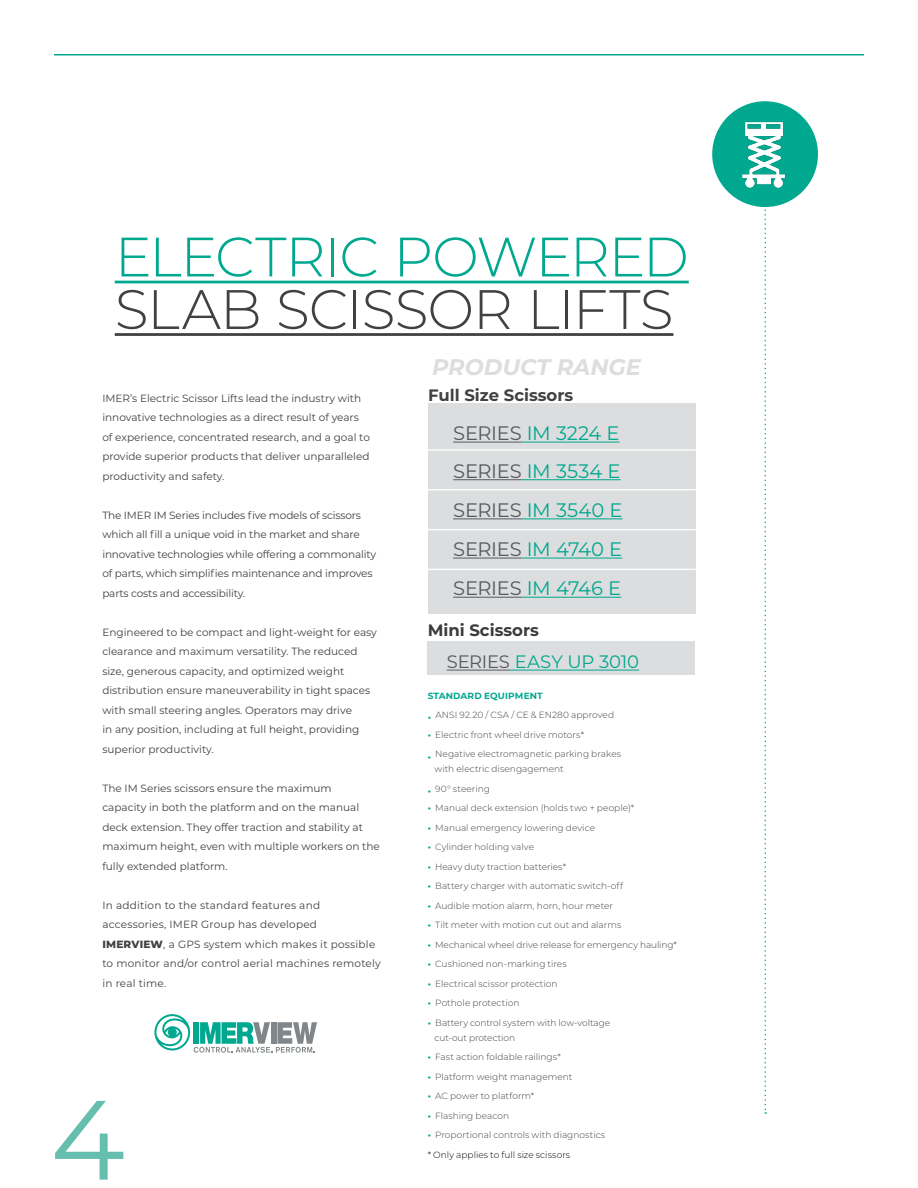
<style>
.page{position:relative;width:918px;height:1188px;background:#fff}
.page>*{position:absolute;margin:0;border:0;box-sizing:border-box;transform-origin:0 0}
.t1{font:112.5px "Montserrat";color:#66beae}
.t2{font:300 55.5px "Montserrat";letter-spacing:-.02em;color:#414042}
.t3{font:300 55.5px "Montserrat";letter-spacing:-.025em;color:#00a88f}
.t4{font:italic 700 22.5px "Montserrat";color:#dcddde}
.t5{font:19.5px/38.8px "Montserrat";letter-spacing:-.01em;color:#00a88f}
.t6{font:18px "Montserrat";letter-spacing:-.005em;color:#00a88f}
.t7{font:700 16.5px "Montserrat";color:#414042}
.t8{font:700 16.5px "Montserrat";color:#3c3a3b}
.t9{font:10.5px/19.5px "Montserrat";color:#414042}
.t10{font:10.5px/19.5px "Montserrat";letter-spacing:.02em;color:#414042}
.t11{font:300 9px/15px "Montserrat";letter-spacing:.005em;color:#414042}
.t12{font:700 9px "Montserrat";letter-spacing:.015em;color:#00a88f}
.s1{font-weight:800}
.s2{color:#58595b}
.s3{font-weight:700;color:#00a88f}
.s4{color:#000}
</style>
<div class="page">
<hr style="left:54px;top:54px;width:810px;height:2px;background:#00a88f">
<svg style="left:765px;top:209px;width:1px;height:905px"></svg>
<div style="left:428px;top:404px;width:268px;height:210px;background:#dcddde"></div>
<hr style="left:453px;top:442px;width:69px;height:1px;background:#58595b">
<hr style="left:522px;top:442px;width:98px;height:1px;background:#00a88f">
<hr style="left:453px;top:479px;width:69px;height:1px;background:#58595b">
<hr style="left:522px;top:479px;width:99px;height:1px;background:#00a88f">
<hr style="left:453px;top:518px;width:69px;height:1px;background:#58595b">
<hr style="left:522px;top:518px;width:101px;height:1px;background:#00a88f">
<hr style="left:453px;top:558px;width:69px;height:1px;background:#58595b">
<hr style="left:522px;top:558px;width:100px;height:1px;background:#00a88f">
<hr style="left:453px;top:597px;width:69px;height:1px;background:#58595b">
<hr style="left:522px;top:597px;width:99px;height:1px;background:#00a88f">
<hr style="left:428px;top:449px;width:268px;height:2px;background:#fff">
<hr style="left:428px;top:569px;width:268px;height:1px;background:#fff">
<hr style="left:428px;top:529px;width:268px;height:1px;background:#fff">
<hr style="left:428px;top:489px;width:268px;height:1px;background:#fff">
<img style="left:712px;top:101px;width:106px;height:106px;border-radius:53px">
<svg style="left:154px;top:1014px;width:163px;height:39px"></svg>
<div style="left:427px;top:641px;width:267px;height:34px;background:#dcddde"></div>
<hr style="left:447px;top:670px;width:63px;height:1px;background:#58595b">
<hr style="left:510px;top:670px;width:129px;height:1px;background:#00a88f">
<hr style="left:115px;top:281px;width:574px;height:2px;background:#00a88f">
<hr style="left:115px;top:333px;width:558px;height:3px;background:#414042">
<h2 class="t3" style="left:115px;top:219px;width:576px">ELECTRIC POWERED</h2>
<h2 class="t2" style="left:115px;top:272px;width:560px">SLAB SCISSOR LIFTS</h2>
<p class="t9" style="left:102px;top:388px;width:269px">IMER’s Electric Scissor Lifts lead the industry with innovative technologies as a direct result of years of experience, concentrated research, and a goal to provide superior products that deliver unparalleled productivity and safety.</p>
<p class="t9" style="left:102px;top:505px;width:275px">The IMER IM Series includes five models of scissors which all fill a unique void in the market and share innovative technologies while offering a commonality of parts, which simplifies maintenance and improves parts costs and accessibility.</p>
<p class="t9" style="left:102px;top:622px;width:276px">Engineered to be compact and light-weight for easy clearance and maximum versatility. The reduced size, generous capacity, and optimized weight distribution ensure maneuverability in tight spaces with small steering angles. Operators may drive<br>in any position, including at full height, providing superior productivity.</p>
<p class="t9" style="left:102px;top:778px;width:279px">The IM Series scissors ensure the maximum<br>capacity in both the platform and on the manual deck extension. They offer traction and stability at maximum height, even with multiple workers on the fully extended platform.</p>
<p class="t10" style="left:102px;top:895px;width:280px">In addition to the standard features and accessories, IMER Group has developed <span class="s1">IMERVIEW</span>, a GPS system which makes it possible to monitor and/or control aerial machines remotely in real time.</p>
<h1 class="t1" style="left:51px;top:1062px;width:76px">4</h1>
<h3 class="t4" style="left:432px;top:351px;width:211px">PRODUCT RANGE</h3>
<h3 class="t7" style="left:428px;top:384px;width:147px">Full Size Scissors</h3>
<h3 class="t5" style="left:453px;top:413px;width:171px"><span class="s2">SERIES</span> IM 3224 E<br><span class="s2">SERIES</span> IM 3534 E<br><span class="s2">SERIES</span> IM 3540 E<br><span class="s2">SERIES</span> IM 4740 E<br><span class="s2">SERIES</span> IM 4746 E</h3>
<h3 class="t8" style="left:428px;top:619px;width:113px">Mini Scissors</h3>
<h3 class="t6" style="left:447px;top:650px;width:194px"><span class="s2">SERIES</span> EASY UP 3010</h3>
<p class="t12" style="left:428px;top:689px;width:117px">STANDARD EQUIPMENT</p>
<p class="t11" style="left:428px;top:707px;width:188px"><span class="s3">•</span> ANSI 92.20 / CSA / CE &amp; EN280 approved</p>
<p class="t11" style="left:428px;top:727px;width:158px"><span class="s3">•</span> Electric front wheel drive motors*</p>
<p class="t11" style="left:435px;top:746px;width:188px;text-indent:-7px"><span class="s3">•</span> Negative electromagnetic parking brakes with electric disengagement</p>
<p class="t11" style="left:428px;top:781px;width:64px"><span class="s3">•</span> 90° steering</p>
<p class="t11" style="left:428px;top:800px;width:208px"><span class="s3">•</span> Manual deck extension (holds two + people)*</p>
<p class="t11" style="left:428px;top:820px;width:169px"><span class="s3">•</span> Manual emergency lowering device</p>
<p class="t11" style="left:428px;top:839px;width:108px"><span class="s3">•</span> Cylinder holding valve</p>
<p class="t11" style="left:428px;top:859px;width:140px"><span class="s3">•</span> Heavy duty traction batteries*</p>
<p class="t11" style="left:428px;top:878px;width:197px"><span class="s3">•</span> Battery charger with automatic switch-off</p>
<p class="t11" style="left:428px;top:898px;width:187px"><span class="s3">•</span> Audible motion alarm, horn, hour meter</p>
<p class="t11" style="left:428px;top:917px;width:195px"><span class="s3">•</span> Tilt meter with motion cut out and alarms</p>
<p class="t11" style="left:428px;top:937px;width:251px"><span class="s3">•</span> Mechanical wheel drive release for emergency hauling*</p>
<p class="t11" style="left:428px;top:956px;width:141px"><span class="s3">•</span> Cushioned non-marking tires</p>
<p class="t11" style="left:428px;top:976px;width:131px"><span class="s3">•</span> Electrical scissor protection</p>
<p class="t11" style="left:428px;top:995px;width:93px"><span class="s3">•</span> Pothole protection</p>
<p class="t11" style="left:435px;top:1015px;width:177px;text-indent:-7px"><span class="s3">•</span> Battery control system with low-voltage cut-out protection</p>
<p class="t11" style="left:428px;top:1049px;width:135px"><span class="s3">•</span> Fast action foldable railings*</p>
<p class="t11" style="left:428px;top:1069px;width:146px"><span class="s3">•</span> Platform weight management</p>
<p class="t11" style="left:428px;top:1088px;width:108px"><span class="s3">•</span> AC power to platform*</p>
<p class="t11" style="left:428px;top:1108px;width:83px"><span class="s3">•</span> Flashing beacon</p>
<p class="t11" style="left:428px;top:1125px;width:179px;line-height:19.5px"><span class="s3">•</span> Proportional controls with diagnostics <span class="s4">* Only applies to full size scissors</span></p>
</div>
